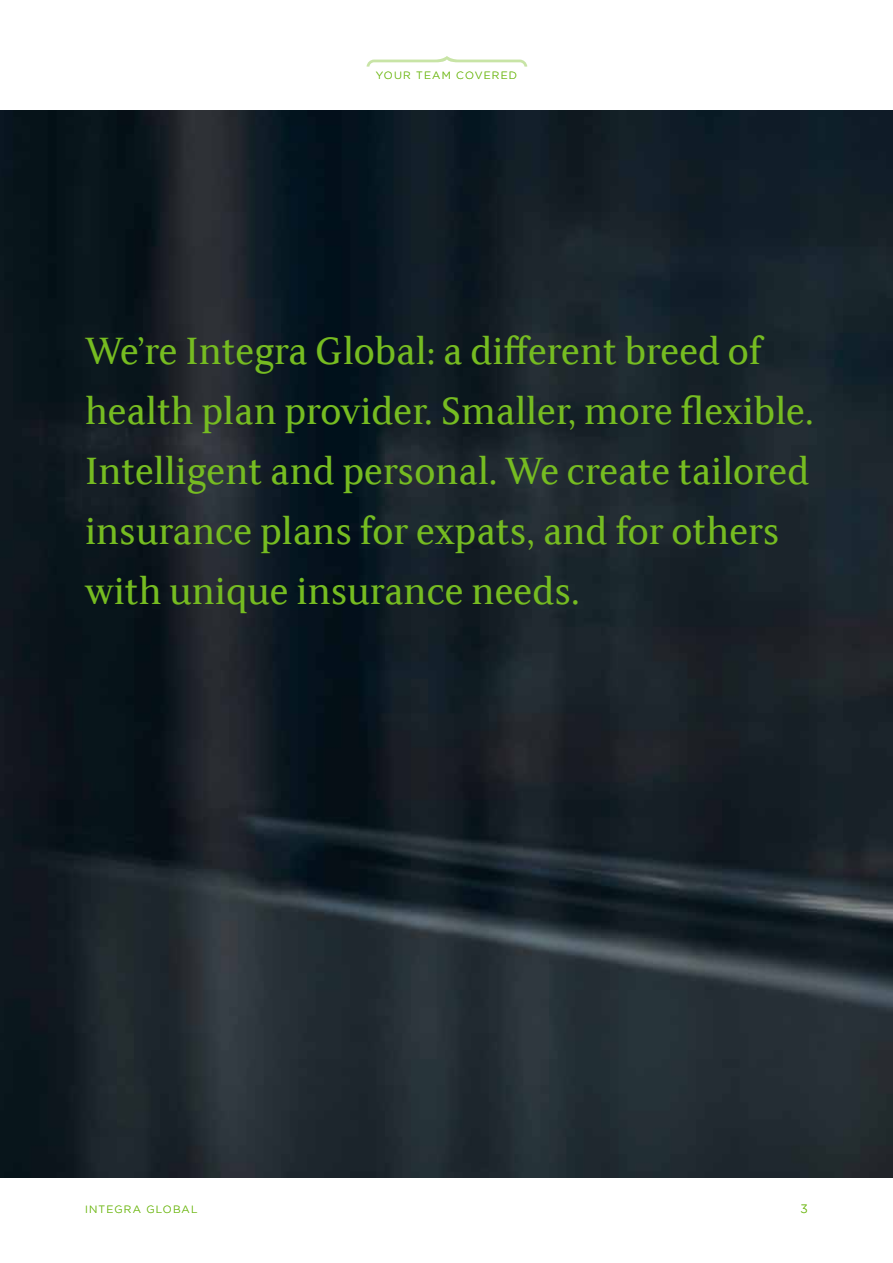
<style>
.page{position:relative;width:893px;height:1263px;background:#fff}
.page>*{position:absolute;margin:0;border:0;box-sizing:border-box;transform-origin:0 0}
.t1{font:42px/60px "FS Sally";color:#76bc21}
.t2{font:300 12px "Gotham";color:#76bc21}
.t3{font:300 10.5px "Gotham";letter-spacing:.11em;color:#76bc21}
</style>
<div class="page">
<svg style="left:367px;top:56px;width:160px;height:11px"></svg>
<img style="left:0;top:111px;width:893px;height:1067px">
<p class="t3" style="left:376px;top:69px;width:143px">YOUR TEAM COVERED</p>
<p class="t1" style="left:85px;top:319px;width:730px">We’re Integra Global: a different breed of health plan provider. Smaller, more flexible.<br>Intelligent and personal. We create tailored insurance plans for expats, and for others with unique insurance needs.</p>
<p class="t3" style="left:85px;top:1202px;width:114px">INTEGRA GLOBAL</p>
<p class="t2" style="left:801px;top:1201px;width:9px">3</p>
</div>
